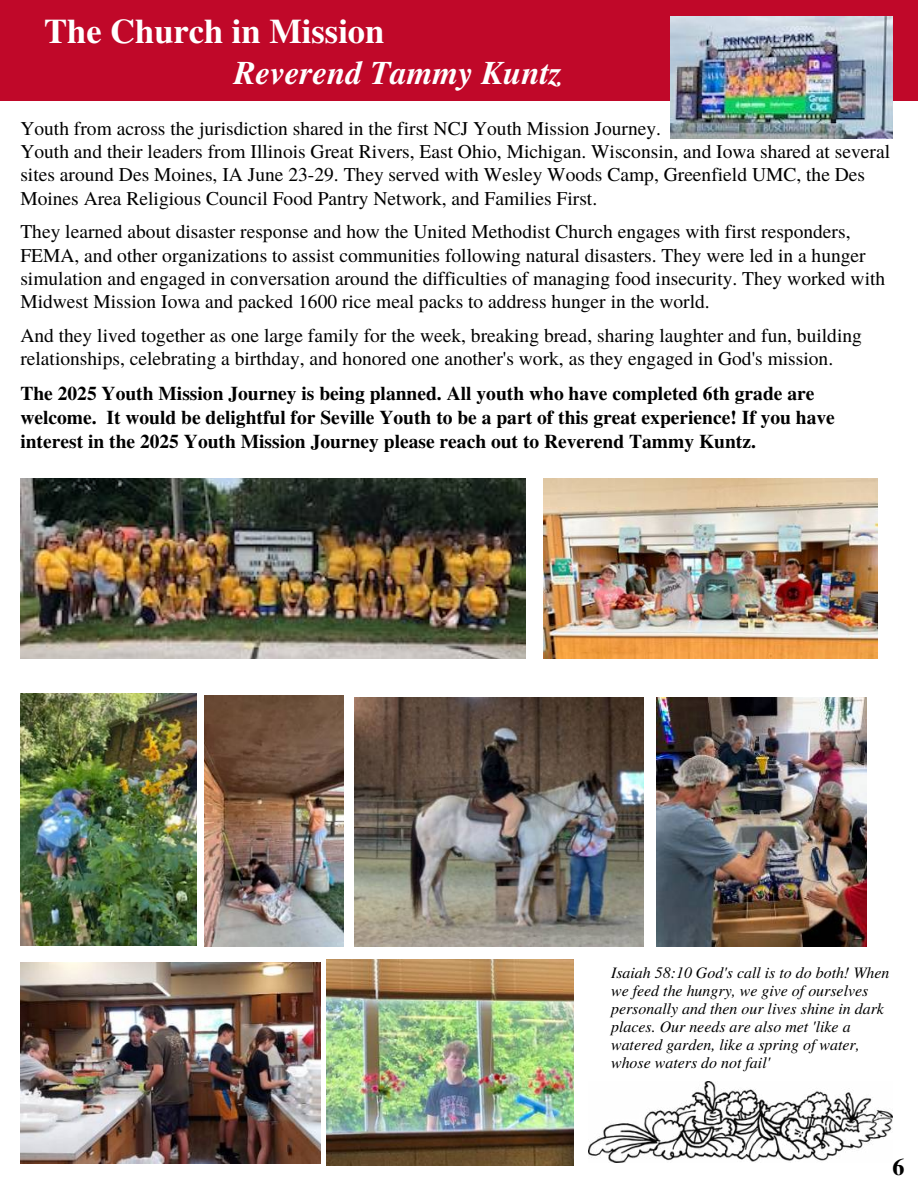
<style>
.page{position:relative;width:918px;height:1188px;background:#fff}
.page>*{position:absolute;margin:0;border:0;box-sizing:border-box;transform-origin:0 0}
.t1{font:700 34.5px "Te X Gyre Termes";color:#fff}
.t2{font:italic 700 33px "Te X Gyre Termes";color:#fff}
.t3{font:700 24px "Te X Gyre Termes";color:#000}
.t4{font:19.5px/23.2px "Te X Gyre Termes";color:#000}
.t5{font:700 19.5px/24px "Te X Gyre Termes";color:#000}
.t6{font:italic 15.9px/18px "Te X Gyre Termes";color:#000}
</style>
<div class="page">
<img style="left:589px;top:1082px;width:303px;height:81px">
<div style="left:0;top:0;width:918px;height:100px;background:#c00829"></div>
<img style="left:20px;top:478px;width:505px;height:180px">
<img style="left:544px;top:478px;width:334px;height:180px">
<img style="left:20px;top:694px;width:177px;height:252px">
<img style="left:20px;top:963px;width:301px;height:200px">
<img style="left:205px;top:695px;width:138px;height:251px">
<img style="left:354px;top:698px;width:290px;height:249px">
<img style="left:326px;top:959px;width:248px;height:206px">
<img style="left:656px;top:698px;width:211px;height:248px">
<img style="left:671px;top:17px;width:221px;height:121px">
<p class="t1" style="left:44px;top:4px;width:342px">The Church in Mission</p>
<p class="t2" style="left:234px;top:48px;width:330px">Reverend Tammy Kuntz</p>
<p class="t4" style="left:20px;top:116px;width:871px">Youth from across the jurisdiction shared in the first NCJ Youth Mission Journey.<br>Youth and their leaders from Illinois Great Rivers, East Ohio, Michigan. Wisconsin, and Iowa shared at several sites around Des Moines, IA June 23-29. They served with Wesley Woods Camp, Greenfield UMC, the Des Moines Area Religious Council Food Pantry Network, and Families First.</p>
<p class="t4" style="left:20px;top:219px;width:866px">They learned about disaster response and how the United Methodist Church engages with first responders, FEMA, and other organizations to assist communities following natural disasters. They were led in a hunger simulation and engaged in conversation around the difficulties of managing food insecurity. They worked with Midwest Mission Iowa and packed 1600 rice meal packs to address hunger in the world.</p>
<p class="t4" style="left:20px;top:323px;width:843px">And they lived together as one large family for the week, breaking bread, sharing laughter and fun, building relationships, celebrating a birthday, and honored one another's work, as they engaged in God's mission.</p>
<p class="t5" style="left:20px;top:380px;width:816px">The 2025 Youth Mission Journey is being planned. All youth who have completed 6th grade are welcome. It would be delightful for Seville Youth to be a part of this great experience! If you have interest in the 2025 Youth Mission Journey please reach out to Reverend Tammy Kuntz.</p>
<p class="t6" style="left:611px;top:962px;width:280px">Isaiah 58:10 God's call is to do both! When we feed the hungry, we give of ourselves personally and then our lives shine in dark places. Our needs are also met 'like a watered garden, like a spring of water, whose waters do not fail'</p>
<p class="t3" style="left:893px;top:1149px;width:13px">6</p>
</div>
